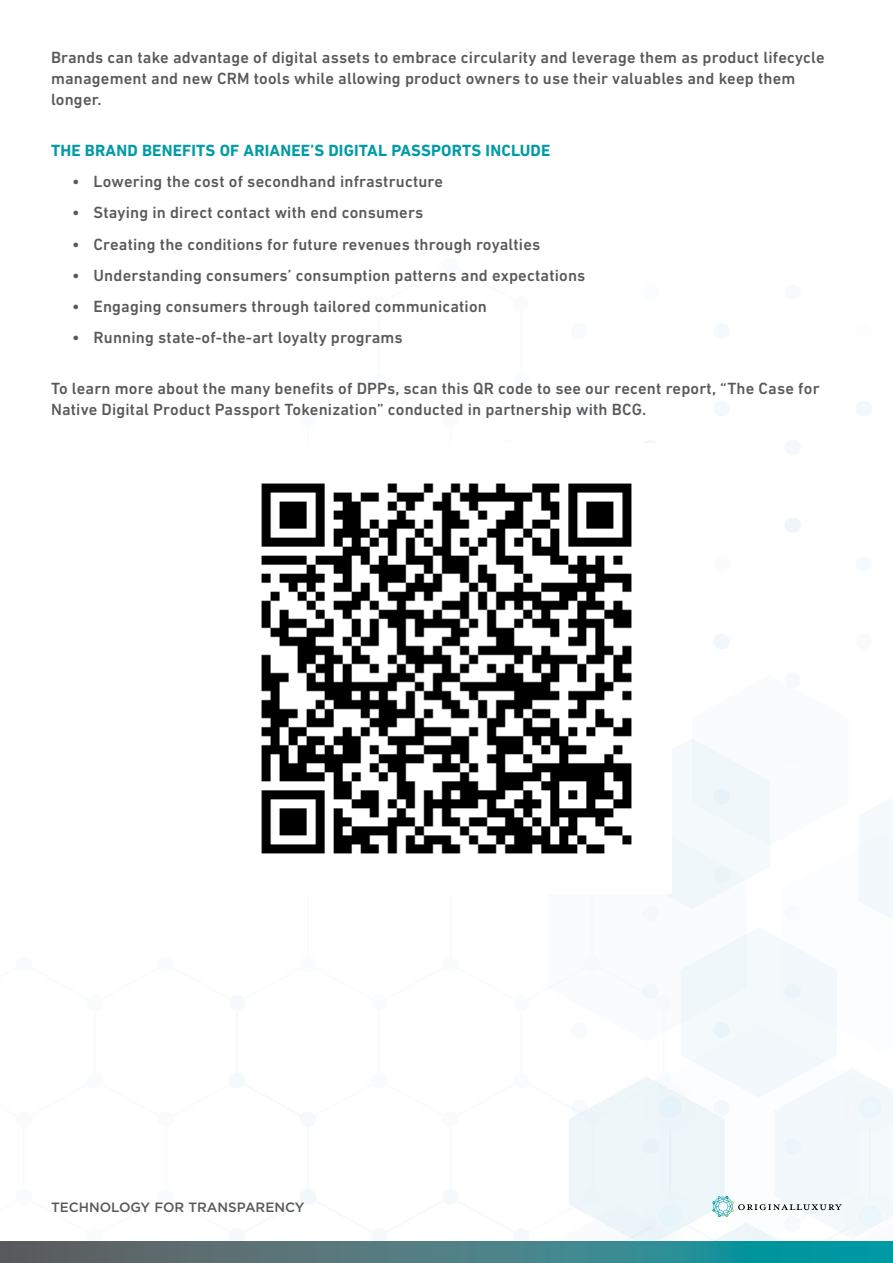
<style>
.page{position:relative;width:893px;height:1263px;background:#fff}
.page>*{position:absolute;margin:0;border:0;box-sizing:border-box;transform-origin:0 0}
.t1{font:500 16.5px/21px "DIN Next LT Pro";letter-spacing:.01em;color:#58595b}
.t2{font:700 16.5px "DIN Next LT Pro";letter-spacing:.01em;color:#009ba6}
.t3{font:500 13.5px "Gotham";color:#58595b}
</style>
<div class="page">
<img style="left:0;top:401px;width:893px;height:841px">
<svg style="left:713px;top:1196px;width:129px;height:21px"></svg>
<svg style="left:0;top:1242px;width:893px;height:21px;background:#3f7e84"></svg>
<img style="left:221px;top:444px;width:450px;height:450px">
<p class="t1" style="left:51px;top:47px;width:775px">Brands can take advantage of digital assets to embrace circularity and leverage them as product lifecycle management and new CRM tools while allowing product owners to use their valuables and keep them longer.</p>
<p class="t2" style="left:51px;top:141px;width:501px">THE BRAND BENEFITS OF ARIANEE’S DIGITAL PASSPORTS INCLUDE</p>
<p class="t1" style="left:72px;top:171px;width:372px">• Lowering the cost of secondhand infrastructure</p>
<p class="t1" style="left:72px;top:202px;width:352px">• Staying in direct contact with end consumers</p>
<p class="t1" style="left:72px;top:233px;width:470px">• Creating the conditions for future revenues through royalties</p>
<p class="t1" style="left:72px;top:265px;width:515px">• Understanding consumers’ consumption patterns and expectations</p>
<p class="t1" style="left:72px;top:296px;width:416px">• Engaging consumers through tailored communication</p>
<p class="t1" style="left:72px;top:327px;width:332px">• Running state-of-the-art loyalty programs</p>
<p class="t1" style="left:51px;top:378px;width:770px">To learn more about the many benefits of DPPs, scan this QR code to see our recent report, “The Case for<br>Native Digital Product Passport Tokenization” conducted in partnership with BCG.</p>
<p class="t3" style="left:51px;top:1198px;width:255px">TECHNOLOGY FOR TRANSPARENCY</p>
</div>
